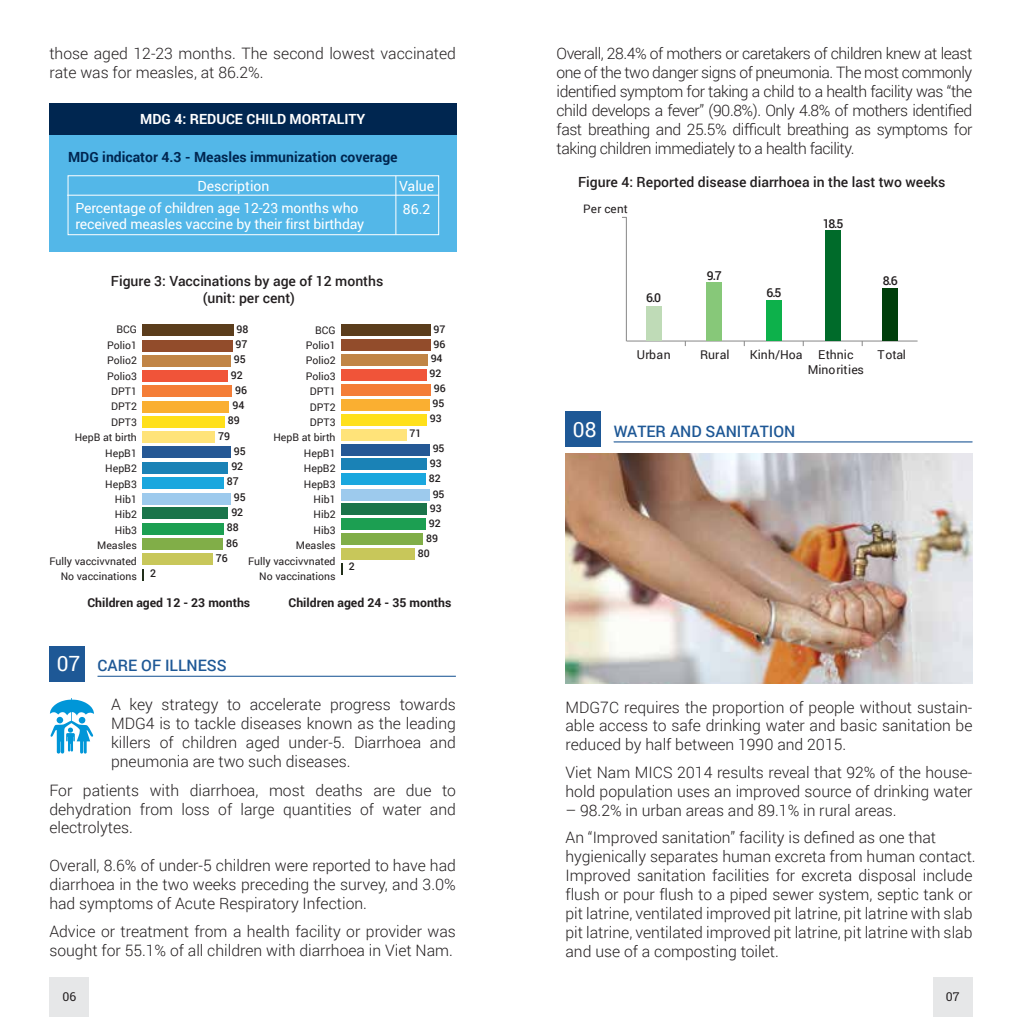
<style>
.page{position:relative;width:1022px;height:1017px;background:#fff}
.page>*{position:absolute;margin:0;border:0;box-sizing:border-box;transform-origin:0 0}
.t1{font:300 15.75px/18.9px "Roboto";color:#231f20;text-align:justify}
.t2{font:500 15.75px "Roboto";color:#1e5896}
.t3{font:14px/16.8px "Roboto";letter-spacing:-.01em;color:#fff}
.t4{font:500 14px/16.8px "Roboto";color:#231f20;text-align:center}
.t5{font:700 14px "Roboto";color:#002650}
.t6{font:700 14px "Roboto";color:#fff}
.t7{font:700 12.25px "Roboto";color:#231f20}
.t8{font:12.25px/14.7px "Roboto";letter-spacing:.01em;color:#231f20;text-align:center}
.t9{font:500 12.25px "Roboto";color:#231f20}
.t10{font:12.25px "Roboto Slab";color:#231f20}
.t11{font:11.72px "Roboto";letter-spacing:.005em;color:#231f20}
.t12{font:500 10.67px/15.2px "Roboto";color:#231f20;text-align:center}
.t13{font:10.5px/15.4px "Roboto";color:#231f20;text-align:right}
.t14{font:500 10.5px/14.9px "Roboto";color:#231f20}
.s1{font-weight:400;font-size:21px;color:#fff}
</style>
<div class="page">
<div style="left:50px;top:977px;width:39px;height:40px;background:#e6e7e8"></div>
<div style="left:933px;top:977px;width:40px;height:40px;background:#e6e7e8"></div>
<div style="left:565px;top:411px;width:36px;height:36px;background:#1e5896"></div>
<hr style="left:614px;top:442px;width:358px;height:1px;background:#1e5896">
<div style="left:49px;top:646px;width:36px;height:35px;background:#1e5896"></div>
<hr style="left:98px;top:676px;width:358px;height:1px;background:#1e5896">
<svg style="left:50px;top:698px;width:44px;height:56px"></svg>
<div style="left:49px;top:103px;width:407px;height:149px;background:#53b7e8"></div>
<hr style="left:67px;top:195px;width:372px;height:1px;background:#fff">
<div style="left:49px;top:103px;width:407px;height:31px;background:#002650"></div>
<div style="left:68px;top:175px;width:371px;height:60px;border:1px solid #fff"></div>
<hr style="left:395px;top:176px;width:1px;height:59px;background:#fff">
<svg style="left:142px;top:569px;width:2px;height:11px"></svg>
<div style="left:142px;top:325px;width:92px;height:11px;background:#5b3d1c"></div>
<div style="left:142px;top:340px;width:90px;height:11px;background:#924c2b"></div>
<div style="left:142px;top:355px;width:89px;height:11px;background:#c18546"></div>
<div style="left:142px;top:370px;width:86px;height:12px;background:#f05439"></div>
<div style="left:142px;top:386px;width:90px;height:11px;background:#f47d37"></div>
<div style="left:142px;top:401px;width:87px;height:11px;background:#faaf31"></div>
<div style="left:142px;top:416px;width:83px;height:11px;background:#ffe01a"></div>
<div style="left:142px;top:538px;width:81px;height:12px;background:#81ae48"></div>
<div style="left:142px;top:447px;width:89px;height:11px;background:#255895"></div>
<div style="left:142px;top:462px;width:86px;height:11px;background:#1a82b6"></div>
<div style="left:142px;top:477px;width:82px;height:12px;background:#1aa7de"></div>
<div style="left:142px;top:508px;width:86px;height:11px;background:#1a744a"></div>
<div style="left:142px;top:493px;width:89px;height:12px;background:#9dcaed"></div>
<div style="left:142px;top:523px;width:82px;height:11px;background:#1c9f52"></div>
<div style="left:142px;top:554px;width:71px;height:11px;background:#c8c75a"></div>
<div style="left:142px;top:431px;width:73px;height:12px;background:#ffe379"></div>
<div style="left:341px;top:325px;width:89px;height:11px;background:#5b3d1c"></div>
<div style="left:341px;top:339px;width:90px;height:12px;background:#924c2b"></div>
<div style="left:341px;top:354px;width:87px;height:11px;background:#c18546"></div>
<div style="left:341px;top:369px;width:85px;height:11px;background:#f05439"></div>
<div style="left:341px;top:384px;width:90px;height:11px;background:#f47d37"></div>
<div style="left:341px;top:399px;width:89px;height:11px;background:#faaf31"></div>
<div style="left:341px;top:414px;width:86px;height:11px;background:#ffe01a"></div>
<div style="left:341px;top:534px;width:82px;height:11px;background:#81ae48"></div>
<div style="left:341px;top:444px;width:89px;height:11px;background:#255895"></div>
<div style="left:341px;top:459px;width:86px;height:11px;background:#1a82b6"></div>
<div style="left:341px;top:429px;width:65px;height:11px;background:#ffe379"></div>
<div style="left:341px;top:474px;width:85px;height:11px;background:#1aa7de"></div>
<div style="left:341px;top:504px;width:86px;height:11px;background:#1a744a"></div>
<div style="left:341px;top:489px;width:89px;height:11px;background:#9dcaed"></div>
<div style="left:341px;top:519px;width:85px;height:11px;background:#1c9f52"></div>
<div style="left:341px;top:549px;width:74px;height:11px;background:#c8c75a"></div>
<svg style="left:341px;top:563px;width:2px;height:11px"></svg>
<hr style="left:627px;top:341px;width:290px;height:1px;background:#868686">
<hr style="left:626px;top:217px;width:1px;height:124px;background:#868686">
<div style="left:646px;top:306px;width:15px;height:35px;background:#bfdbb7"></div>
<div style="left:707px;top:282px;width:15px;height:59px;background:#87c879"></div>
<div style="left:766px;top:300px;width:15px;height:41px;background:#0db14b"></div>
<div style="left:825px;top:230px;width:15px;height:111px;background:#006b2a"></div>
<div style="left:883px;top:288px;width:15px;height:53px;background:#003f0b"></div>
<img style="left:565px;top:454px;width:407px;height:230px">
<p class="t1" style="left:49px;top:44px;width:408px">those aged 12-23 months. The second lowest vaccinated rate was for measles, at 86.2%.</p>
<p class="t6" style="left:140px;top:109px;width:227px">MDG 4: REDUCE CHILD MORTALITY</p>
<p class="t5" style="left:68px;top:147px;width:331px">MDG indicator 4.3 - Measles immunization coverage</p>
<p class="t3" style="left:75px;top:199px;width:290px">Percentage of children age 12-23 months who received measles vaccine by their first birthday</p>
<p class="t3" style="left:198px;top:177px;width:73px">Description</p>
<p class="t3" style="left:399px;top:174px;width:37px;line-height:22.6px">Value<br>86.2</p>
<p class="t4" style="left:111px;top:272px;width:274px">Figure 3: Vaccinations by age of 12 months (unit: per cent)</p>
<p class="t12" style="left:237px;top:321px;width:13px">98</p>
<p class="t12" style="left:236px;top:336px;width:13px">97</p>
<p class="t12" style="left:234px;top:351px;width:13px">95</p>
<p class="t12" style="left:231px;top:367px;width:13px">92</p>
<p class="t12" style="left:235px;top:382px;width:13px">96</p>
<p class="t12" style="left:232px;top:397px;width:13px">94</p>
<p class="t12" style="left:228px;top:413px;width:13px">89</p>
<p class="t12" style="left:218px;top:428px;width:13px">79</p>
<p class="t12" style="left:234px;top:443px;width:13px">95</p>
<p class="t12" style="left:234px;top:490px;width:13px">95</p>
<p class="t13" style="left:50px;top:322px;width:89px">BCG<br>Polio1<br>Polio2<br>Polio3<br>DPT1<br>DPT2<br>DPT3<br>HepB at birth<br>HepB1<br>HepB2<br>HepB3<br>Hib1<br>Hib2<br>Hib3<br>Measles<br>Fully vaccivvnated<br>No vaccinations</p>
<p class="t13" style="left:248px;top:322px;width:89px">BCG<br>Polio1<br>Polio2<br>Polio3<br>DPT1<br>DPT2<br>DPT3<br>HepB at birth<br>HepB1<br>HepB2<br>HepB3<br>Hib1<br>Hib2<br>Hib3<br>Measles<br>Fully vaccivvnated<br>No vaccinations</p>
<p class="t12" style="left:227px;top:458px;width:18px">92<br>87</p>
<p class="t12" style="left:231px;top:504px;width:13px">92</p>
<p class="t12" style="left:227px;top:519px;width:13px">88</p>
<p class="t12" style="left:226px;top:535px;width:13px">86</p>
<p class="t12" style="left:216px;top:550px;width:13px">76</p>
<p class="t12" style="left:150px;top:565px;width:7px">2</p>
<p class="t14" style="left:349px;top:559px;width:7px">2</p>
<p class="t14" style="left:409px;top:426px;width:13px">71</p>
<p class="t14" style="left:430px;top:321px;width:18px;text-align:center">97<br>96<br>94<br>92<br>96<br>95<br>93</p>
<p class="t14" style="left:433px;top:440px;width:13px">95</p>
<p class="t14" style="left:433px;top:486px;width:13px">95</p>
<p class="t14" style="left:429px;top:455px;width:14px">93<br>82</p>
<p class="t14" style="left:429px;top:500px;width:14px">93<br>92</p>
<p class="t14" style="left:426px;top:530px;width:13px">89</p>
<p class="t14" style="left:418px;top:545px;width:13px">80</p>
<p class="t7" style="left:87px;top:594px;width:164px">Children aged 12 - 23 months</p>
<p class="t7" style="left:289px;top:594px;width:164px">Children aged 24 - 35 months</p>
<p class="t2" style="left:57px;top:654px;width:172px"><span class="s1">07</span> CARE OF ILLNESS</p>
<p class="t1" style="left:111px;top:694px;width:346px">A key strategy to accelerate progress towards MDG4 is to tackle diseases known as the leading killers of children aged under-5. Diarrhoea and pneumonia are two such diseases.</p>
<p class="t1" style="left:49px;top:780px;width:408px">For patients with diarrhoea, most deaths are due to dehydration from loss of large quantities of water and electrolytes.</p>
<p class="t1" style="left:49px;top:856px;width:408px">Overall, 8.6% of under-5 children were reported to have had diarrhoea in the two weeks preceding the survey, and 3.0% had symptoms of Acute Respiratory Infection.</p>
<p class="t1" style="left:49px;top:921px;width:408px">Advice or treatment from a health facility or provider was sought for 55.1% of all children with diarrhoea in Viet Nam.</p>
<p class="t1" style="left:557px;top:44px;width:417px">Overall, 28.4% of mothers or caretakers of children knew at least one of the two danger signs of pneumonia. The most commonly identified symptom for taking a child to a health facility was “the child develops a fever” (90.8%). Only 4.8% of mothers identified fast breathing and 25.5% difficult breathing as symptoms for taking children immediately to a health facility.</p>
<p class="t4" style="left:578px;top:173px;width:369px">Figure 4: Reported disease diarrhoea in the last two weeks</p>
<p class="t11" style="left:583px;top:201px;width:46px">Per cent</p>
<p class="t9" style="left:646px;top:289px;width:16px">6.0</p>
<p class="t9" style="left:707px;top:267px;width:16px">9.7</p>
<p class="t9" style="left:767px;top:284px;width:16px">6.5</p>
<p class="t9" style="left:823px;top:215px;width:22px">18.5</p>
<p class="t9" style="left:883px;top:272px;width:16px">8.6</p>
<p class="t8" style="left:637px;top:347px;width:36px">Urban</p>
<p class="t8" style="left:700px;top:347px;width:31px">Rural</p>
<p class="t8" style="left:750px;top:347px;width:54px">Kinh/Hoa</p>
<p class="t8" style="left:808px;top:347px;width:58px">Ethnic<br>Minorities</p>
<p class="t8" style="left:878px;top:347px;width:30px">Total</p>
<p class="t2" style="left:573px;top:420px;width:224px"><span class="s1">08</span> WATER AND SANITATION</p>
<p class="t1" style="left:565px;top:697px;width:408px">MDG7C requires the proportion of people without sustain&shy;able access to safe drinking water and basic sanitation be reduced by half between 1990 and 2015.</p>
<p class="t1" style="left:565px;top:762px;width:408px">Viet Nam MICS 2014 results reveal that 92% of the house&shy;hold population uses an improved source of drinking water</p>
<p class="t1" style="left:565px;top:796px;width:372px;line-height:27.7px">– 98.2% in urban areas and 89.1% in rural areas.<br>An “Improved sanitation” facility is defined as one that</p>
<p class="t1" style="left:565px;top:847px;width:412px;text-align:left">hygienically separates human excreta from human contact.<br>Improved sanitation facilities for excreta disposal include flush or pour flush to a piped sewer system, septic tank or pit latrine, ventilated improved pit latrine, pit latrine with slab pit latrine, ventilated improved pit latrine, pit latrine with slab and use of a composting toilet.</p>
<p class="t10" style="left:62px;top:988px;width:15px">06</p>
<p class="t10" style="left:946px;top:988px;width:15px">07</p>
</div>
